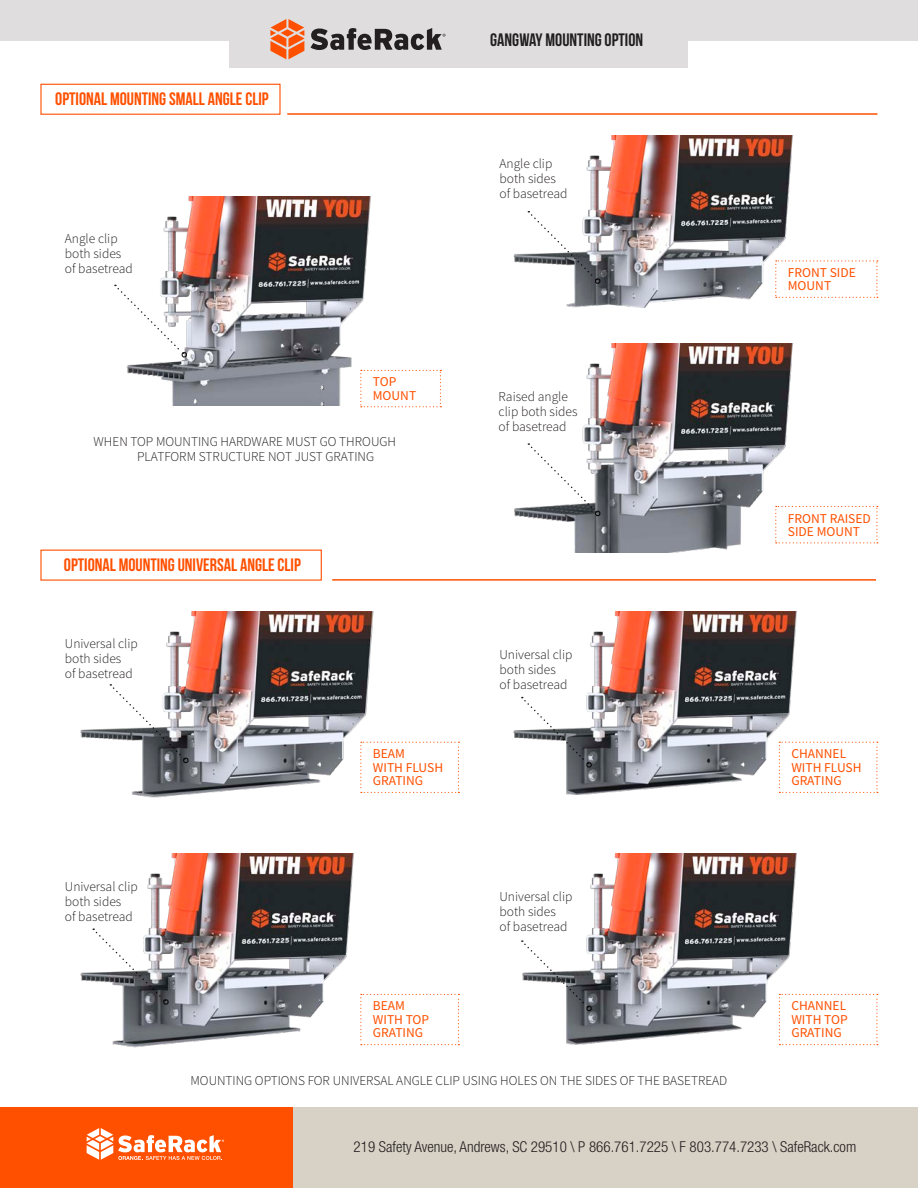
<style>
.page{position:relative;width:918px;height:1188px;background:#fff}
.page>*{position:absolute;margin:0;border:0;box-sizing:border-box;transform-origin:0 0}
.BulletIndentList_A{font:700 18px "Bebas Neue";color:#ff5000}
.t1{font:18px "Bebas Neue";color:#231f20}
.t2{font:300 condensed 15px "Helvetica Neue LT Std";color:#231f20}
.SafeRackSellSheetBod{font:300 13.5px/15px "Source Sans Pro";color:#231f20}
.SafeRackSellSheetBod-2{font:13.5px/13.5px "Source Sans Pro";color:#ff5000}
</style>
<div class="page">
<div style="left:0;top:0;width:918px;height:41px;background:#dfdddd"></div>
<div style="left:230px;top:0;width:458px;height:67px;background:#dfdddd"></div>
<div style="left:0;top:1107px;width:918px;height:81px;background:#d8d1c5"></div>
<div style="left:0;top:1107px;width:293px;height:81px;background:#ff5000"></div>
<svg style="left:87px;top:1128px;width:137px;height:32px"></svg>
<svg style="left:270px;top:19px;width:34px;height:40px"></svg>
<svg style="left:311px;top:28px;width:135px;height:22px"></svg>
<img style="left:114px;top:197px;width:289px;height:209px">
<img style="left:514px;top:343px;width:312px;height:209px">
<img style="left:513px;top:135px;width:281px;height:173px">
<img style="left:521px;top:853px;width:304px;height:193px">
<img style="left:513px;top:611px;width:315px;height:184px">
<img style="left:80px;top:853px;width:309px;height:195px">
<svg style="left:775px;top:506px;width:103px;height:37px"></svg>
<svg style="left:775px;top:260px;width:103px;height:38px"></svg>
<svg style="left:360px;top:370px;width:81px;height:37px"></svg>
<svg style="left:389px;top:742px;width:70px;height:51px"></svg>
<svg style="left:360px;top:994px;width:99px;height:51px"></svg>
<svg style="left:779px;top:742px;width:99px;height:51px"></svg>
<svg style="left:779px;top:994px;width:99px;height:51px"></svg>
<div style="left:40px;top:84px;width:241px;height:31px;border:1px solid #ff5000"></div>
<img style="left:80px;top:611px;width:309px;height:187px">
<hr style="left:287px;top:113px;width:591px;height:2px;background:#ff5000">
<hr style="left:332px;top:579px;width:544px;height:2px;background:#ff5000">
<svg style="left:115px;top:285px;width:73px;height:73px"></svg>
<svg style="left:110px;top:684px;width:80px;height:80px"></svg>
<svg style="left:522px;top:697px;width:71px;height:71px"></svg>
<svg style="left:522px;top:940px;width:71px;height:72px"></svg>
<svg style="left:93px;top:929px;width:77px;height:76px"></svg>
<svg style="left:528px;top:211px;width:74px;height:73px"></svg>
<svg style="left:528px;top:443px;width:74px;height:74px"></svg>
<p class="BulletIndentList_A" style="left:55px;top:89px;width:215px">OPTIONAL MOUNTING SMALL ANGLE CLIP</p>
<p class="SafeRackSellSheetBod" style="left:65px;top:231px;width:54px">Angle clip</p>
<p class="SafeRackSellSheetBod" style="left:65px;top:246px;width:58px">both sides</p>
<p class="SafeRackSellSheetBod" style="left:65px;top:261px;width:69px">of basetread</p>
<p class="SafeRackSellSheetBod-2" style="left:373px;top:375px;width:25px">TOP</p>
<p class="SafeRackSellSheetBod-2" style="left:373px;top:389px;width:45px">MOUNT</p>
<p class="SafeRackSellSheetBod" style="left:137px;top:434px;width:260px;text-indent:-44px">WHEN TOP MOUNTING HARDWARE MUST GO THROUGH<br>PLATFORM STRUCTURE NOT JUST GRATING</p>
<p class="BulletIndentList_A" style="left:64px;top:555px;width:238px">OPTIONAL MOUNTING UNIVERSAL ANGLE CLIP</p>
<p class="SafeRackSellSheetBod" style="left:65px;top:636px;width:75px">Universal clip</p>
<p class="SafeRackSellSheetBod" style="left:65px;top:651px;width:58px">both sides</p>
<p class="SafeRackSellSheetBod" style="left:65px;top:666px;width:69px">of basetread</p>
<p class="SafeRackSellSheetBod" style="left:65px;top:879px;width:75px">Universal clip</p>
<p class="SafeRackSellSheetBod" style="left:65px;top:894px;width:58px">both sides</p>
<p class="SafeRackSellSheetBod" style="left:65px;top:909px;width:69px">of basetread</p>
<p class="SafeRackSellSheetBod-2" style="left:373px;top:747px;width:34px">BEAM</p>
<p class="SafeRackSellSheetBod-2" style="left:373px;top:760px;width:72px">WITH FLUSH<br>GRATING</p>
<p class="SafeRackSellSheetBod-2" style="left:373px;top:999px;width:34px">BEAM</p>
<p class="SafeRackSellSheetBod-2" style="left:373px;top:1013px;width:58px">WITH TOP<br>GRATING</p>
<p class="t1" style="left:490px;top:30px;width:154px">GANGWAY MOUNTING OPTION</p>
<p class="SafeRackSellSheetBod" style="left:500px;top:156px;width:54px">Angle clip</p>
<p class="SafeRackSellSheetBod" style="left:500px;top:171px;width:58px">both sides</p>
<p class="SafeRackSellSheetBod" style="left:500px;top:186px;width:69px">of basetread</p>
<p class="SafeRackSellSheetBod" style="left:499px;top:389px;width:80px">Raised angle clip both sides</p>
<p class="SafeRackSellSheetBod" style="left:499px;top:419px;width:69px">of basetread</p>
<p class="SafeRackSellSheetBod" style="left:500px;top:647px;width:75px">Universal clip</p>
<p class="SafeRackSellSheetBod" style="left:500px;top:662px;width:58px">both sides</p>
<p class="SafeRackSellSheetBod" style="left:500px;top:677px;width:69px">of basetread</p>
<p class="SafeRackSellSheetBod" style="left:500px;top:890px;width:75px">Universal clip</p>
<p class="SafeRackSellSheetBod" style="left:500px;top:905px;width:58px">both sides</p>
<p class="SafeRackSellSheetBod" style="left:500px;top:920px;width:69px">of basetread</p>
<p class="SafeRackSellSheetBod" style="left:191px;top:1073px;width:538px">MOUNTING OPTIONS FOR UNIVERSAL ANGLE CLIP USING HOLES ON THE SIDES OF THE BASETREAD</p>
<p class="SafeRackSellSheetBod-2" style="left:788px;top:266px;width:70px">FRONT SIDE</p>
<p class="SafeRackSellSheetBod-2" style="left:788px;top:279px;width:45px">MOUNT</p>
<p class="SafeRackSellSheetBod-2" style="left:788px;top:511px;width:85px">FRONT RAISED</p>
<p class="SafeRackSellSheetBod-2" style="left:788px;top:525px;width:74px">SIDE MOUNT</p>
<p class="SafeRackSellSheetBod-2" style="left:791px;top:747px;width:72px">CHANNEL<br>WITH FLUSH<br>GRATING</p>
<p class="SafeRackSellSheetBod-2" style="left:791px;top:999px;width:58px;text-align:justify">CHANNEL WITH TOP GRATING</p>
<p class="t2" style="left:354px;top:1138px;width:504px">219 Safety Avenue, Andrews, SC 29510 \ P 866.761.7225 \ F 803.774.7233 \ SafeRack.com</p>
</div>
